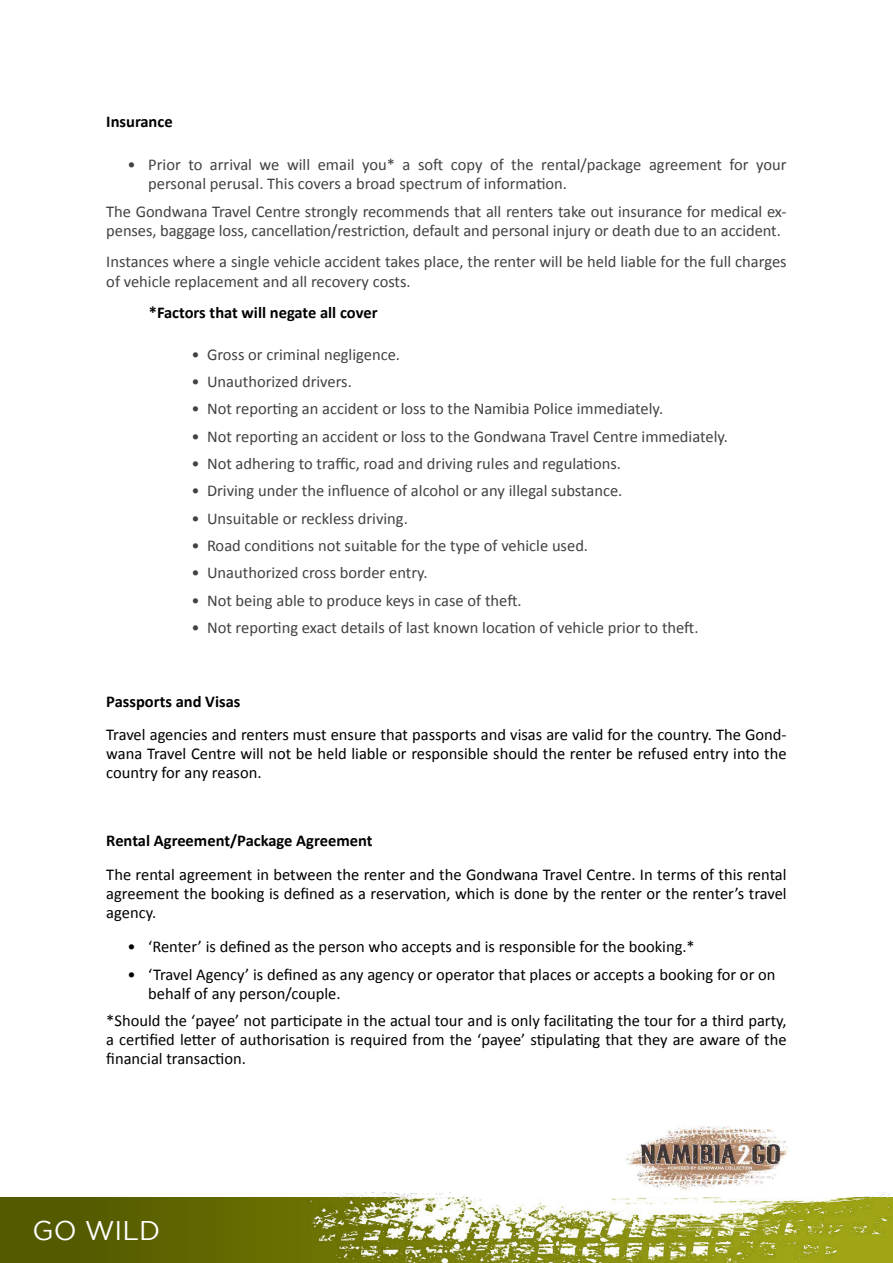
<style>
.page{position:relative;width:893px;height:1263px;background:#fff}
.page>*{position:absolute;margin:0;border:0;box-sizing:border-box;transform-origin:0 0}
.t1{font:27px "Gotham";color:#fff}
.t2{font:16.5px/19.8px "Calibri";color:#424242}
.t3{font:16.5px/19px "Calibri";color:#000;text-align:justify}
.t4{font:700 16.5px "Calibri";color:#000}
</style>
<div class="page">
<div style="left:0;top:1197px;width:893px;height:66px;background:linear-gradient(to bottom,#5a6100,#5a6100)"></div>
<img style="left:265px;top:1192px;width:628px;height:71px">
<img style="left:625px;top:1126px;width:162px;height:65px">
<p class="t4" style="left:106px;top:111px;width:68px">Insurance</p>
<p class="t2" style="left:148px;top:154px;width:640px;text-indent:-21px">• Prior to arrival we will email you* a soft copy of the rental/package agreement for your personal perusal. This covers a broad spectrum of information.</p>
<p class="t2" style="left:106px;top:201px;width:682px">The Gondwana Travel Centre strongly recommends that all renters take out insurance for medical ex&shy;penses, baggage loss, cancellation/restriction, default and personal injury or death due to an accident.</p>
<p class="t2" style="left:106px;top:252px;width:682px">Instances where a single vehicle accident takes place, the renter will be held liable for the full charges of vehicle replacement and all recovery costs.</p>
<p class="t4" style="left:149px;top:301px;width:230px">*Factors that will negate all cover</p>
<p class="t2" style="left:191px;top:344px;width:210px">• Gross or criminal negligence.</p>
<p class="t2" style="left:191px;top:372px;width:162px">• Unauthorized drivers.</p>
<p class="t2" style="left:191px;top:399px;width:473px">• Not reporting an accident or loss to the Namibia Police immediately.</p>
<p class="t2" style="left:191px;top:426px;width:538px">• Not reporting an accident or loss to the Gondwana Travel Centre immediately.</p>
<p class="t2" style="left:191px;top:454px;width:431px">• Not adhering to traffic, road and driving rules and regulations.</p>
<p class="t2" style="left:191px;top:481px;width:433px">• Driving under the influence of alcohol or any illegal substance.</p>
<p class="t2" style="left:191px;top:508px;width:218px">• Unsuitable or reckless driving.</p>
<p class="t2" style="left:191px;top:536px;width:398px">• Road conditions not suitable for the type of vehicle used.</p>
<p class="t2" style="left:191px;top:563px;width:238px">• Unauthorized cross border entry.</p>
<p class="t2" style="left:191px;top:590px;width:332px">• Not being able to produce keys in case of theft.</p>
<p class="t2" style="left:191px;top:618px;width:509px">• Not reporting exact details of last known location of vehicle prior to theft.</p>
<p class="t4" style="left:106px;top:690px;width:136px">Passports and Visas</p>
<p class="t3" style="left:106px;top:725px;width:682px">Travel agencies and renters must ensure that passports and visas are valid for the country. The Gond&shy;wana Travel Centre will not be held liable or responsible should the renter be refused entry into the country for any reason.</p>
<p class="t4" style="left:106px;top:830px;width:268px">Rental Agreement/Package Agreement</p>
<p class="t3" style="left:106px;top:865px;width:682px">The rental agreement in between the renter and the Gondwana Travel Centre. In terms of this rental agreement the booking is defined as a reservation, which is done by the renter or the renter’s travel agency.</p>
<p class="t3" style="left:128px;top:937px;width:569px">• ‘Renter’ is defined as the person who accepts and is responsible for the booking.*</p>
<p class="t3" style="left:148px;top:965px;width:629px;text-indent:-21px">• ‘Travel Agency’ is defined as any agency or operator that places or accepts a booking for or on behalf of any person/couple.</p>
<p class="t3" style="left:106px;top:1011px;width:682px">*Should the ‘payee’ not participate in the actual tour and is only facilitating the tour for a third party, a certified letter of authorisation is required from the ‘payee’ stipulating that they are aware of the financial transaction.</p>
<h1 class="t1" style="left:33px;top:1216px;width:129px">GO WILD</h1>
</div>
